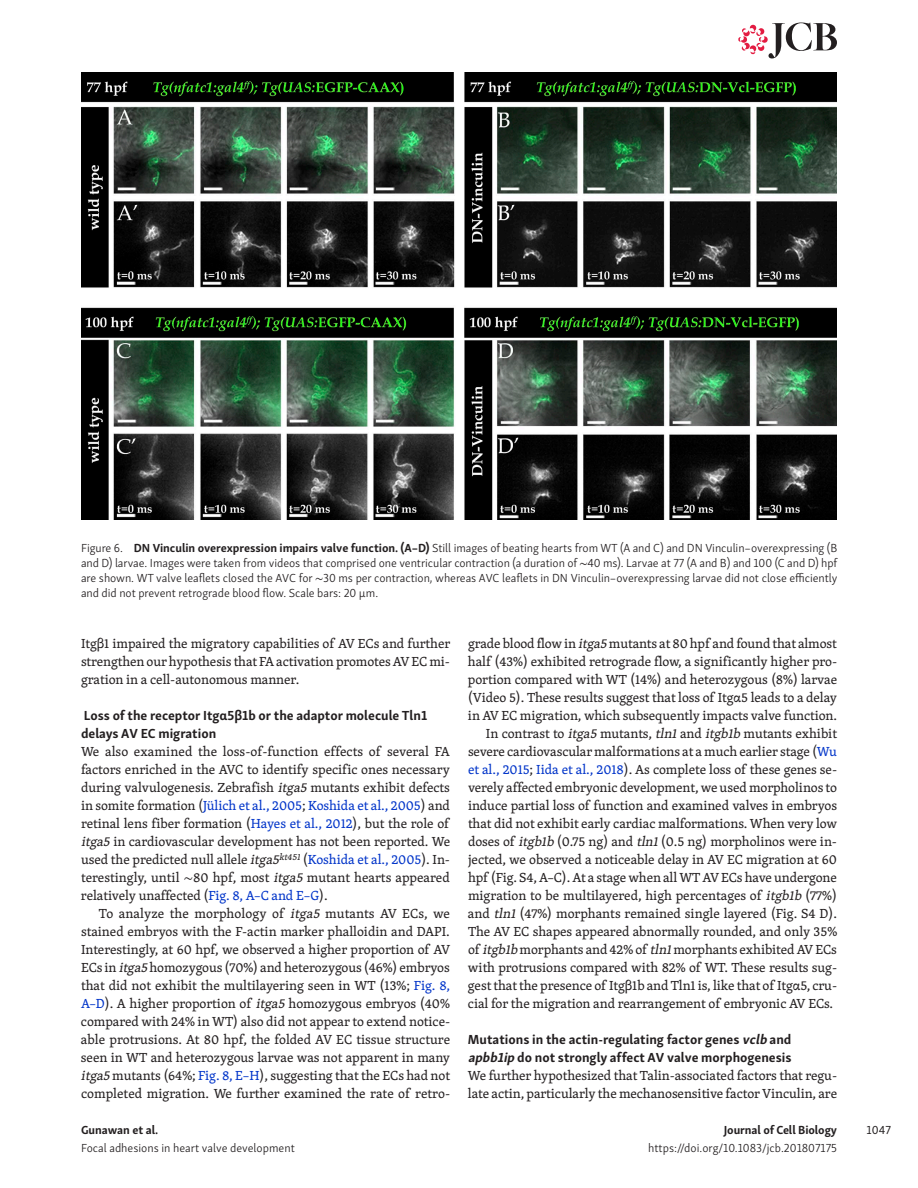
<style>
.page{position:relative;width:918px;height:1188px;background:#fff}
.page>*{position:absolute;margin:0;border:0;box-sizing:border-box;transform-origin:0 0}
.t1{font:13.5px/18px "Skolar PE";letter-spacing:-.005em;color:#231f20;text-align:justify}
.t2{font:700 13.5px/18px "Skolar Sans PE";color:#231f20}
.t3{font:300 12px/15px "Skolar Sans PE";color:#231f20;text-align:justify}
.t4{font:700 12px "Skolar Sans PE";letter-spacing:-.005em;color:#231f20}
.t5{font:12px "Skolar Sans PE";color:#231f20}
.s1{font-weight:700}
.s2{font-family:"STIX";font-weight:400}
.s3{font-style:italic}
.s4{color:#0034c9}
.s5{font-family:"STIX"}
</style>
<div class="page">
<svg style="left:738px;top:23px;width:99px;height:35px"></svg>
<img style="left:81px;top:72px;width:756px;height:447px">
<p class="t3" style="left:81px;top:540px;width:758px">Figure 6. <span class="s1">DN Vinculin overexpression impairs valve function. (A–D)</span> Still images of beating hearts from WT (A and C) and DN Vinculin–overexpressing (B and D) larvae. Images were taken from videos that comprised one ventricular contraction (a duration of <span class="s2">∼</span>40 ms). Larvae at 77 (A and B) and 100 (C and D) hpf are shown. WT valve leaflets closed the AVC for <span class="s2">∼</span>30 ms per contraction, whereas AVC leaflets in DN Vinculin–overexpressing larvae did not close efficiently and did not prevent retrograde blood flow. Scale bars: 20 µm.</p>
<p class="t1" style="left:81px;top:634px;width:371px">Itgβ1 impaired the migratory capabilities of AV ECs and further strengthen our hypothesis that FA activation promotes AV EC mi&shy;gration in a cell-autonomous manner.</p>
<p class="t2" style="left:81px;top:705px;width:348px">Loss of the receptor Itgα5β1b or the adaptor molecule Tln1 delays AV EC migration</p>
<p class="t1" style="left:81px;top:742px;width:371px">We also examined the loss-of-function effects of several FA factors enriched in the AVC to identify specific ones necessary during valvulogenesis. Zebrafish <span class="s3">itga5</span> mutants exhibit defects in somite formation (<span class="s4">Jülich et al., 2005</span>; <span class="s4">Koshida et al., 2005</span>) and retinal lens fiber formation (<span class="s4">Hayes et al., 2012</span>), but the role of <span class="s3">itga5</span> in cardiovascular development has not been reported. We used the predicted null allele <span class="s3">itga5</span><sup>kt451</sup>(<span class="s4">Koshida et al., 2005</span>). In&shy;terestingly, until <span class="s5">∼</span>80 hpf, most <span class="s3">itga5</span> mutant hearts appeared relatively unaffected (<span class="s4">Fig. 8, A–C and E–G</span>).</p>
<p class="t1" style="left:81px;top:904px;width:371px;text-indent:18px">To analyze the morphology of <span class="s3">itga5</span> mutants AV ECs, we stained embryos with the F-actin marker phalloidin and DAPI.<br>Interestingly, at 60 hpf, we observed a higher proportion of AV ECs in <span class="s3">itga5</span> homozygous (70%) and heterozygous (46%) embryos that did not exhibit the multilayering seen in WT (13%; <span class="s4">Fig. 8, A–D</span>). A higher proportion of <span class="s3">itga5</span> homozygous embryos (40% compared with 24% in WT) also did not appear to extend notice&shy;able protrusions. At 80 hpf, the folded AV EC tissue structure seen in WT and heterozygous larvae was not apparent in many <span class="s3">itga5</span> mutants (64%; <span class="s4">Fig. 8, E–H</span>), suggesting that the ECs had not completed migration. We further examined the rate of retro-</p>
<p class="t4" style="left:81px;top:1120px;width:79px">Gunawan et al.</p>
<p class="t3" style="left:81px;top:1140px;width:215px">Focal adhesions in heart valve development</p>
<p class="t1" style="left:468px;top:634px;width:371px;text-align:right">grade blood flow in <span class="s3">itga5</span> mutants at 80 hpf and found that almost half (43%) exhibited retrograde flow, a significantly higher pro&shy;portion compared with WT (14%) and heterozygous (8%) larvae (Video 5). These results suggest that loss of Itgα5 leads to a delay in AV EC migration, which subsequently impacts valve function.<br>In contrast to <span class="s3">itga5</span> mutants, <span class="s3">tln1</span>and <span class="s3">itgb1b</span> mutants exhibit severe cardiovascular malformations at a much earlier stage (<span class="s4">Wu et al., 2015</span>; <span class="s4">Iida et al., 2018</span>). As complete loss of these genes se&shy;verely affected embryonic development, we used morpholinos to induce partial loss of function and examined valves in embryos that did not exhibit early cardiac malformations. When very low doses of <span class="s3">itgb1b</span> (0.75 ng) and <span class="s3">tln1</span>(0.5 ng) morpholinos were in&shy;jected, we observed a noticeable delay in AV EC migration at 60 hpf (Fig. S4, A–C). At a stage when all WT AV ECs have undergone migration to be multilayered, high percentages of <span class="s3">itgb1b</span> (77%) and <span class="s3">tln1</span>(47%) morphants remained single layered (Fig. S4 D).<br>The AV EC shapes appeared abnormally rounded, and only 35% of <span class="s3">itgb1b</span> morphants and 42% of <span class="s3">tln1</span>morphants exhibited AV ECs with protrusions compared with 82% of WT. These results sug&shy;gest that the presence of Itgβ1b and Tln1 is, like that of Itgα5, cru&shy;cial for the migration and rearrangement of embryonic AV ECs.</p>
<p class="t2" style="left:468px;top:1029px;width:325px">Mutations in the actin-regulating factor genes <span class="s3">vclb</span> and <span class="s3">apbb1ip</span> do not strongly affect AV valve morphogenesis</p>
<p class="t1" style="left:468px;top:1066px;width:371px">We further hypothesized that Talin-associated factors that regu&shy;late actin, particularly the mechanosensitive factor Vinculin, are</p>
<p class="t4" style="left:724px;top:1120px;width:115px">Journal of Cell Biology</p>
<p class="t3" style="left:648px;top:1140px;width:190px">https://doi.org/10.1083/jcb.201807175</p>
<p class="t5" style="left:867px;top:1121px;width:26px">1047</p>
</div>
